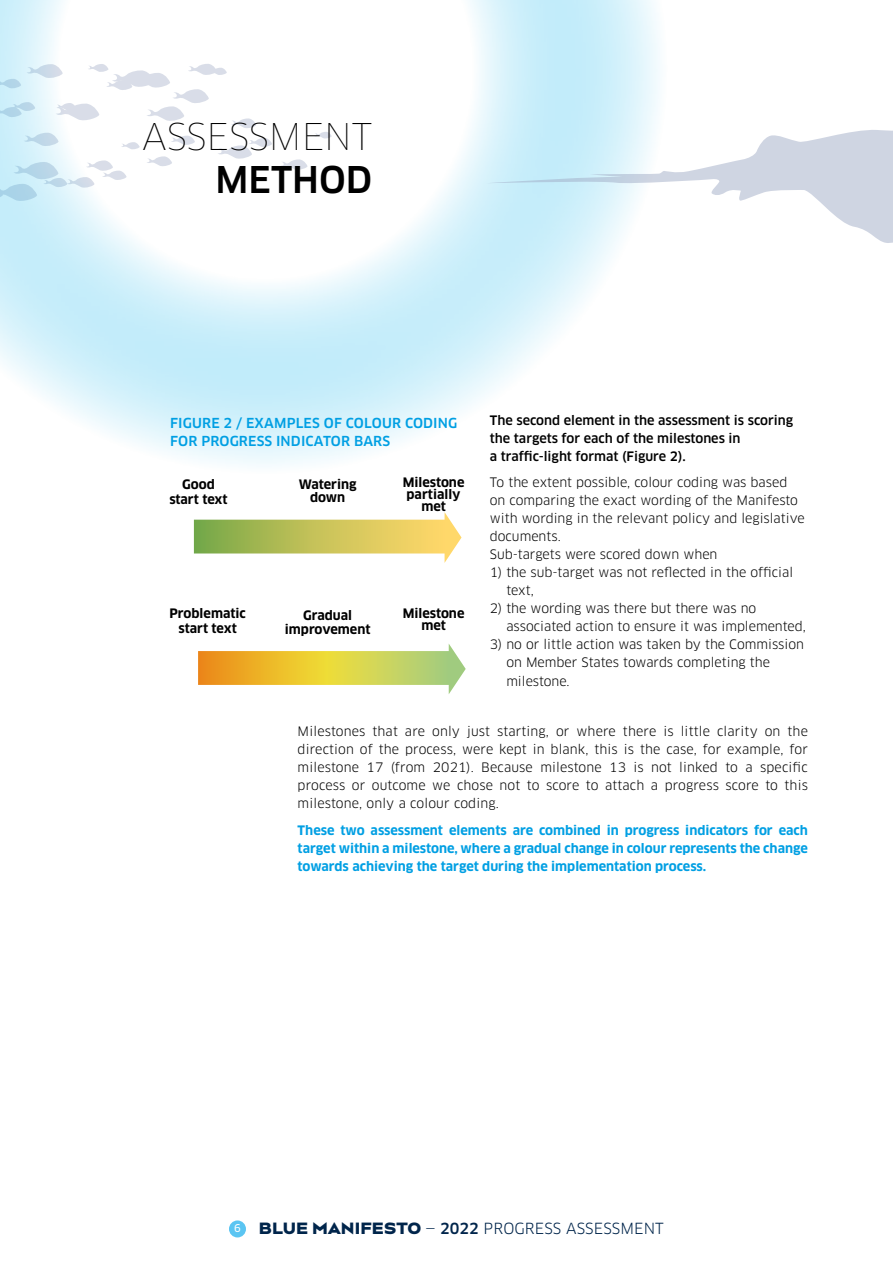
<style>
.page{position:relative;width:893px;height:1263px;background:#fff}
.page>*{position:absolute;margin:0;border:0;box-sizing:border-box;transform-origin:0 0}
.t1{font:100 36px "Clan OT";color:#000}
.t2{font:500 36px "Clan OT";color:#000}
.t3{font:15px "Clan OT";letter-spacing:.01em;color:#00254b}
.t4{font:500 13.5px/18px "Clan OT";letter-spacing:.01em;color:#009fe3}
.t5{font:12.75px/18px "Clan OT";color:#000}
.t6{font:700 12.75px/18px "Clan OT";color:#009fe3;text-align:justify}
.t7{font:500 12.75px/18px "Clan OT";color:#000}
.t8{font:700 12.75px/12px "Clan OT";color:#000;text-align:center}
.s1{font-family:"Clan OT News";font-size:10.5px;color:#fff}
.s2{font-family:"Bw Aleta No 10 DEMO";font-weight:900}
.s3{font-weight:500}
</style>
<div class="page">
<div style="left:229px;top:1220px;width:17px;height:17px;background:#5bc5f2;border-radius:50%"></div>
<svg style="left:0;top:0;width:659px;height:465px"></svg>
<svg style="left:194px;top:512px;width:268px;height:51px"></svg>
<svg style="left:198px;top:644px;width:268px;height:50px"></svg>
<svg style="left:486px;top:128px;width:407px;height:116px"></svg>
<h1 class="t1" style="left:142px;top:115px;width:232px">ASSESSMENT</h1>
<h1 class="t2" style="left:216px;top:158px;width:158px">METHOD</h1>
<p class="t4" style="left:170px;top:414px;width:289px">FIGURE 2 / EXAMPLES OF COLOUR CODING<br>FOR PROGRESS INDICATOR BARS</p>
<p class="t8" style="left:169px;top:477px;width:60px;line-height:15px">Good start text</p>
<p class="t8" style="left:299px;top:477px;width:60px;line-height:13.5px">Watering down</p>
<p class="t8" style="left:403px;top:476px;width:63px">Milestone partially met</p>
<p class="t8" style="left:169px;top:606px;width:78px;line-height:15px">Problematic start text</p>
<p class="t8" style="left:285px;top:609px;width:87px;line-height:13.5px">Gradual improvement</p>
<p class="t8" style="left:403px;top:608px;width:63px">Milestone met</p>
<p class="t7" style="left:490px;top:411px;width:305px">The second element in the assessment is scoring the targets for each of the milestones in<br>a traffic-light format (Figure 2).</p>
<p class="t5" style="left:490px;top:474px;width:317px">To the extent possible, colour coding was based on comparing the exact wording of the Manifesto with wording in the relevant policy and legislative documents.<br>Sub-targets were scored down when</p>
<p class="t5" style="left:506px;top:564px;width:288px;text-indent:-16px">1) the sub-target was not reflected in the official text,</p>
<p class="t5" style="left:506px;top:600px;width:301px;text-indent:-16px">2) the wording was there but there was no associated action to ensure it was implemented,</p>
<p class="t5" style="left:506px;top:636px;width:299px;text-indent:-16px">3) no or little action was taken by the Commission on Member States towards completing the milestone.</p>
<p class="t5" style="left:298px;top:722px;width:512px;text-align:justify">Milestones that are only just starting, or where there is little clarity on the direction of the process, were kept in blank, this is the case, for example, for milestone 17 (from 2021). Because milestone 13 is not linked to a specific process or outcome we chose not to score to attach a progress score to this milestone, only a colour coding.</p>
<p class="t6" style="left:298px;top:821px;width:512px">These two assessment elements are combined in progress indicators for each target within a milestone, where a gradual change in colour represents the change towards achieving the target during the implementation process.</p>
<p class="t3" style="left:234px;top:1220px;width:431px"><span class="s1">6</span> <span class="s2">BLUE MANIFESTO</span> — <span class="s3">2022</span> PROGRESS ASSESSMENT</p>
</div>
